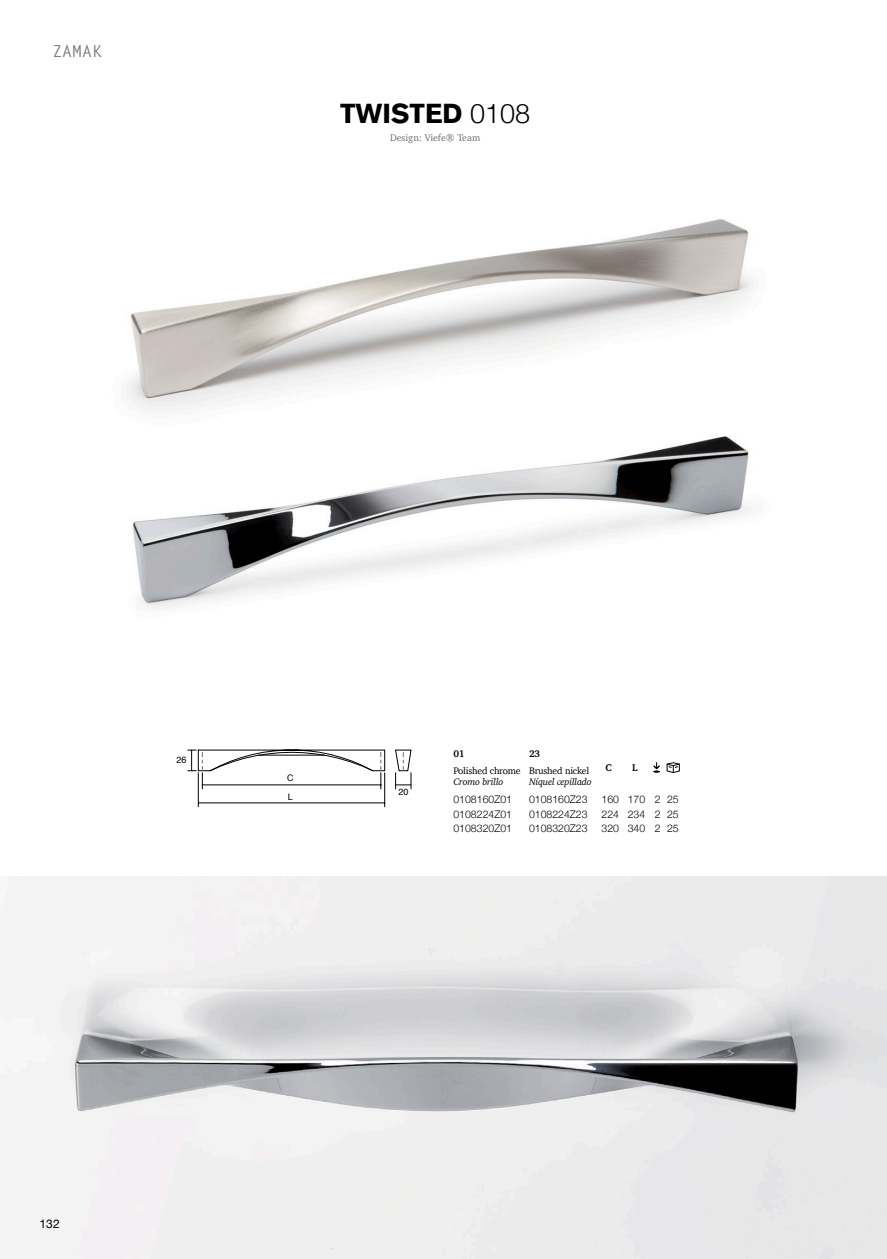
<style>
.page{position:relative;width:887px;height:1259px;background:#fff}
.page>*{position:absolute;margin:0;border:0;box-sizing:border-box;transform-origin:0 0}
.t1{font:900 27px "Akzidenz Grotesk";color:#000}
.t2{font:700 16.5px "Letter Gothic Std";color:#7b7d82}
.t3{font:12px "Helvetica Neue";color:#000}
.t4{font:300 10.5px "Helvetica Neue";color:#000}
.t5{font:700 9.9px "Charter";color:#000}
.t6{font:9.75px "Charter";letter-spacing:-.02em;color:#000}
.t7{font:italic 9.75px "Charter";letter-spacing:-.02em;color:#000}
.t8{font:9.75px "Charter";color:#6d6e70}
.t9{font:700 9.75px "Charter";color:#000}
.t10{font:9px "Helvetica";color:#000}
.s1{font-family:"Helvetica Neue";font-weight:300}
</style>
<div class="page">
<img style="left:0;top:876px;width:887px;height:382px">
<img style="left:125px;top:219px;width:630px;height:193px">
<img style="left:132px;top:436px;width:620px;height:173px">
<hr style="left:198px;top:772px;width:1px;height:34px;background:#000">
<hr style="left:384px;top:772px;width:1px;height:34px;background:#000">
<hr style="left:198px;top:802px;width:187px;height:1px;background:#000">
<svg style="left:188px;top:749px;width:224px;height:40px"></svg>
<svg style="left:653px;top:762px;width:7px;height:10px"></svg>
<svg style="left:666px;top:762px;width:14px;height:11px"></svg>
<h2 class="t2" style="left:52px;top:41px;width:51px">ZAMAK</h2>
<h1 class="t1" style="left:340px;top:97px;width:192px">TWISTED <span class="s1">0108</span></h1>
<p class="t8" style="left:390px;top:132px;width:92px">Design: Viefe® Team</p>
<p class="t10" style="left:177px;top:756px;width:12px">26</p>
<p class="t10" style="left:287px;top:774px;width:8px">C</p>
<p class="t10" style="left:288px;top:793px;width:7px">L</p>
<p class="t10" style="left:399px;top:788px;width:12px">20</p>
<p class="t9" style="left:453px;top:747px;width:13px">01</p>
<p class="t9" style="left:529px;top:747px;width:13px">23</p>
<p class="t6" style="left:453px;top:764px;width:69px">Polished chrome</p>
<p class="t7" style="left:453px;top:775px;width:51px">Cromo brillo</p>
<p class="t6" style="left:529px;top:764px;width:62px">Brushed nickel</p>
<p class="t7" style="left:529px;top:775px;width:64px">Níquel cepillado</p>
<p class="t5" style="left:605px;top:761px;width:8px">C</p>
<p class="t5" style="left:632px;top:761px;width:7px">L</p>
<p class="t4" style="left:453px;top:793px;width:60px">0108160Z01</p>
<p class="t4" style="left:529px;top:793px;width:60px">0108160Z23</p>
<p class="t4" style="left:601px;top:793px;width:79px">160 170 2 25</p>
<p class="t4" style="left:453px;top:807px;width:60px">0108224Z01</p>
<p class="t4" style="left:529px;top:807px;width:60px">0108224Z23</p>
<p class="t4" style="left:601px;top:807px;width:79px">224 234 2 25</p>
<p class="t4" style="left:453px;top:822px;width:60px">0108320Z01</p>
<p class="t4" style="left:529px;top:822px;width:60px">0108320Z23</p>
<p class="t4" style="left:601px;top:822px;width:79px">320 340 2 25</p>
<p class="t3" style="left:40px;top:1216px;width:22px">132</p>
</div>
